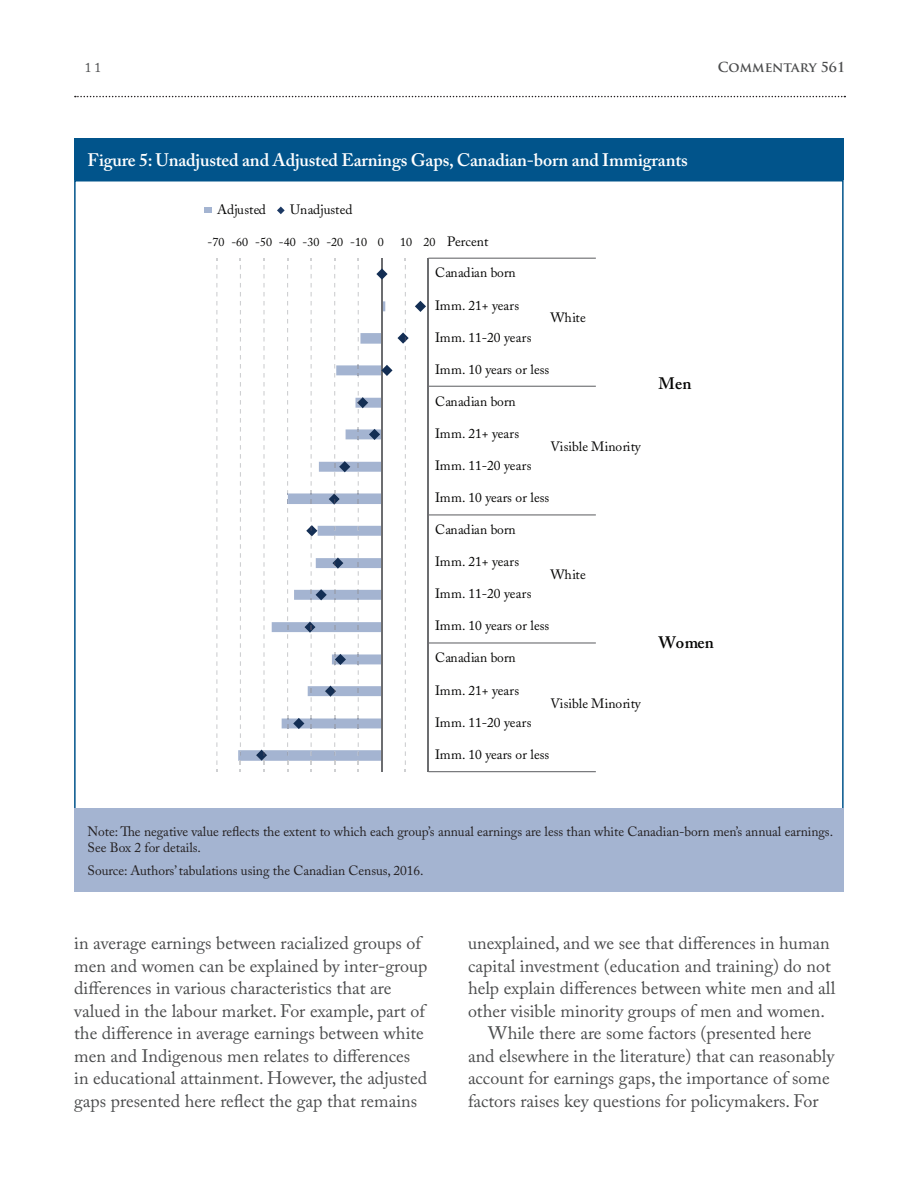
<style>
.page{position:relative;width:918px;height:1188px;background:#fff}
.page>*{position:absolute;margin:0;border:0;box-sizing:border-box;transform-origin:0 0}
.Body_Copy{font:18px/22.5px "Adobe Caslon Pro";color:#4b4c4d}
.Table_Header{font:600 18px "Adobe Caslon Pro";letter-spacing:-.01em;color:#fff}
.t1{font:600 16.5px "Adobe Caslon";color:#050504}
.t2{font:13.5px "Adobe Caslon";color:#050504}
.table_foot_note{font:13.5px/16.5px "Adobe Caslon Pro";letter-spacing:-.005em;color:#231f20}
.t3{font:13.5px "Adobe Caslon";letter-spacing:.02em;color:#050504}
.t4{font:700 13.5px "Trajan Pro";color:#4b4c4d}
.t5{font:13.5px "Adobe Caslon Pro";color:#4b4c4d}
.t6{font:12px "Adobe Caslon";color:#050504}
</style>
<div class="page">
<svg style="left:75px;top:96px;width:770px;height:1px"></svg>
<div style="left:74px;top:180px;width:770px;height:630px;background:#fff;border:2px solid #01548b"></div>
<svg style="left:238px;top:365px;width:119px;height:396px"></svg>
<hr style="left:428px;top:258px;width:1px;height:514px;background:#6c6d70">
<hr style="left:428px;top:771px;width:168px;height:1px;background:#6c6d70">
<hr style="left:428px;top:642px;width:168px;height:2px;background:#6c6d70">
<hr style="left:428px;top:514px;width:168px;height:1px;background:#6c6d70">
<hr style="left:428px;top:386px;width:168px;height:1px;background:#6c6d70">
<hr style="left:428px;top:258px;width:168px;height:1px;background:#6c6d70">
<svg style="left:415px;top:301px;width:11px;height:11px"></svg>
<svg style="left:204px;top:208px;width:7px;height:5px"></svg>
<svg style="left:277px;top:207px;width:8px;height:7px"></svg>
<svg style="left:357px;top:258px;width:52px;height:514px"></svg>
<svg style="left:287px;top:258px;width:63px;height:514px"></svg>
<svg style="left:240px;top:258px;width:1px;height:514px"></svg>
<svg style="left:256px;top:258px;width:11px;height:514px"></svg>
<svg style="left:216px;top:258px;width:1px;height:514px"></svg>
<div style="left:74px;top:808px;width:770px;height:84px;background:#a4b4d1"></div>
<div style="left:74px;top:138px;width:770px;height:42px;background:#01548b"></div>
<p class="t5" style="left:85px;top:59px;width:18px">11</p>
<p class="t4" style="left:718px;top:59px;width:129px">COMMENTARY 561</p>
<p class="Table_Header" style="left:88px;top:149px;width:602px">Figure 5: Unadjusted and Adjusted Earnings Gaps, Canadian-born and Immigrants</p>
<p class="t2" style="left:217px;top:202px;width:50px">Adjusted</p>
<p class="t2" style="left:290px;top:202px;width:64px">Unadjusted</p>
<p class="t6" style="left:208px;top:235px;width:178px">-70 -60 -50 -40 -30 -20 -10 0</p>
<p class="t6" style="left:400px;top:235px;width:37px">10 20</p>
<p class="t2" style="left:447px;top:234px;width:43px">Percent</p>
<p class="t2" style="left:435px;top:265px;width:82px">Canadian born</p>
<p class="t2" style="left:435px;top:297px;width:86px">Imm. 21+ years</p>
<p class="t2" style="left:435px;top:329px;width:98px">Imm. 11-20 years</p>
<p class="t2" style="left:435px;top:361px;width:116px">Imm. 10 years or less</p>
<p class="t2" style="left:435px;top:393px;width:82px">Canadian born</p>
<p class="t2" style="left:435px;top:425px;width:86px">Imm. 21+ years</p>
<p class="t2" style="left:435px;top:457px;width:98px">Imm. 11-20 years</p>
<p class="t2" style="left:435px;top:490px;width:116px">Imm. 10 years or less</p>
<p class="t2" style="left:435px;top:522px;width:82px">Canadian born</p>
<p class="t2" style="left:435px;top:554px;width:86px">Imm. 21+ years</p>
<p class="t2" style="left:435px;top:586px;width:98px">Imm. 11-20 years</p>
<p class="t2" style="left:435px;top:618px;width:116px">Imm. 10 years or less</p>
<p class="t2" style="left:435px;top:650px;width:82px">Canadian born</p>
<p class="t2" style="left:435px;top:682px;width:86px">Imm. 21+ years</p>
<p class="t2" style="left:435px;top:714px;width:98px">Imm. 11-20 years</p>
<p class="t2" style="left:435px;top:746px;width:116px">Imm. 10 years or less</p>
<p class="t2" style="left:551px;top:310px;width:37px">White</p>
<p class="t3" style="left:550px;top:439px;width:92px">Visible Minority</p>
<p class="t2" style="left:551px;top:567px;width:37px">White</p>
<p class="t3" style="left:550px;top:696px;width:92px">Visible Minority</p>
<p class="t1" style="left:658px;top:374px;width:35px">Men</p>
<p class="t1" style="left:659px;top:632px;width:57px">Women</p>
<p class="table_foot_note" style="left:88px;top:823px;width:747px">Note: The negative value reflects the extent to which each group’s annual earnings are less than white Canadian-born men’s annual earnings.<br>See Box 2 for details.</p>
<p class="table_foot_note" style="left:88px;top:862px;width:337px">Source: Authors’ tabulations using the Canadian Census, 2016.</p>
<p class="Body_Copy" style="left:74px;top:932px;width:355px">in average earnings between racialized groups of men and women can be explained by inter-group differences in various characteristics that are valued in the labour market. For example, part of the difference in average earnings between white men and Indigenous men relates to differences in educational attainment. However, the adjusted gaps presented here reflect the gap that remains</p>
<p class="Body_Copy" style="left:468px;top:932px;width:369px">unexplained, and we see that differences in human capital investment (education and training) do not help explain differences between white men and all other visible minority groups of men and women.</p>
<p class="Body_Copy" style="left:468px;top:1022px;width:368px;text-indent:20px">While there are some factors (presented here and elsewhere in the literature) that can reasonably account for earnings gaps, the importance of some factors raises key questions for policymakers. For</p>
</div>
